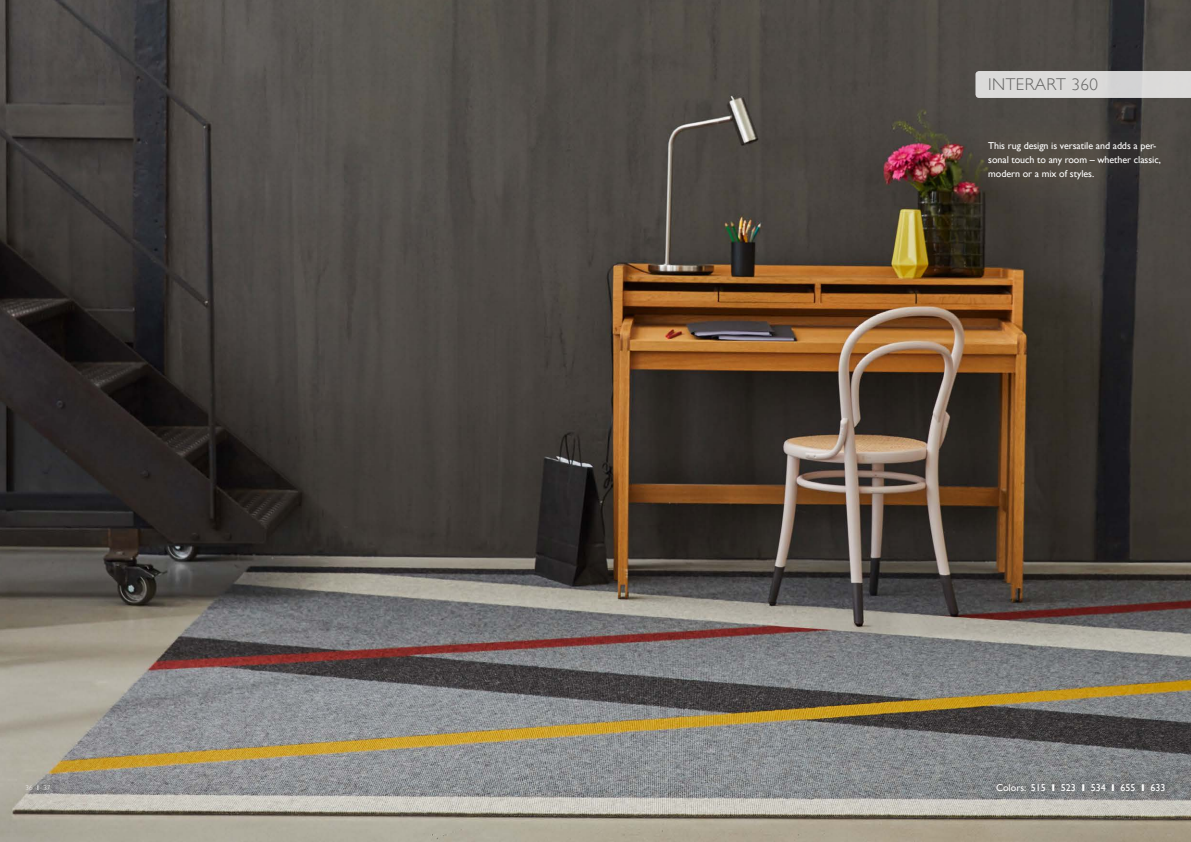
<style>
.page{position:relative;width:1191px;height:842px;background:#fff}
.page>*{position:absolute;margin:0;border:0;box-sizing:border-box;transform-origin:0 0}
.t1{font:300 17px "Gill Sans";letter-spacing:.025em;color:#636362}
.t2{font:10px/14px "Gill Sans";letter-spacing:-.005em;color:#fff}
.t3{font:300 7px "Gill Sans";color:#fff}
.s1{font-weight:400}
.s2{font-weight:700}
</style>
<div class="page">
<img style="left:0;top:0;width:1191px;height:842px">
<div style="left:975px;top:71px;width:216px;height:27px;background:#dbdad9"></div>
<div style="left:957px;top:112px;width:232px;height:97px;background:#806d4e;opacity:.27"></div>
<div style="left:989px;top:776px;width:183px;height:22px;background:#1a1a18;opacity:.3"></div>
<p class="t3" style="left:26px;top:783px;width:26px">36 <span class="s1">I</span> 37</p>
<h1 class="t1" style="left:988px;top:71px;width:111px">INTERART 360</h1>
<p class="t2" style="left:988px;top:139px;width:174px">This rug design is versatile and adds a per&shy;sonal touch to any room – whether classic, modern or a mix of styles.</p>
<p class="t2" style="left:996px;top:780px;width:171px">Colors: 515 <span class="s2">I</span> 523 <span class="s2">I</span> 534 <span class="s2">I</span> 655 <span class="s2">I</span> 633</p>
</div>
